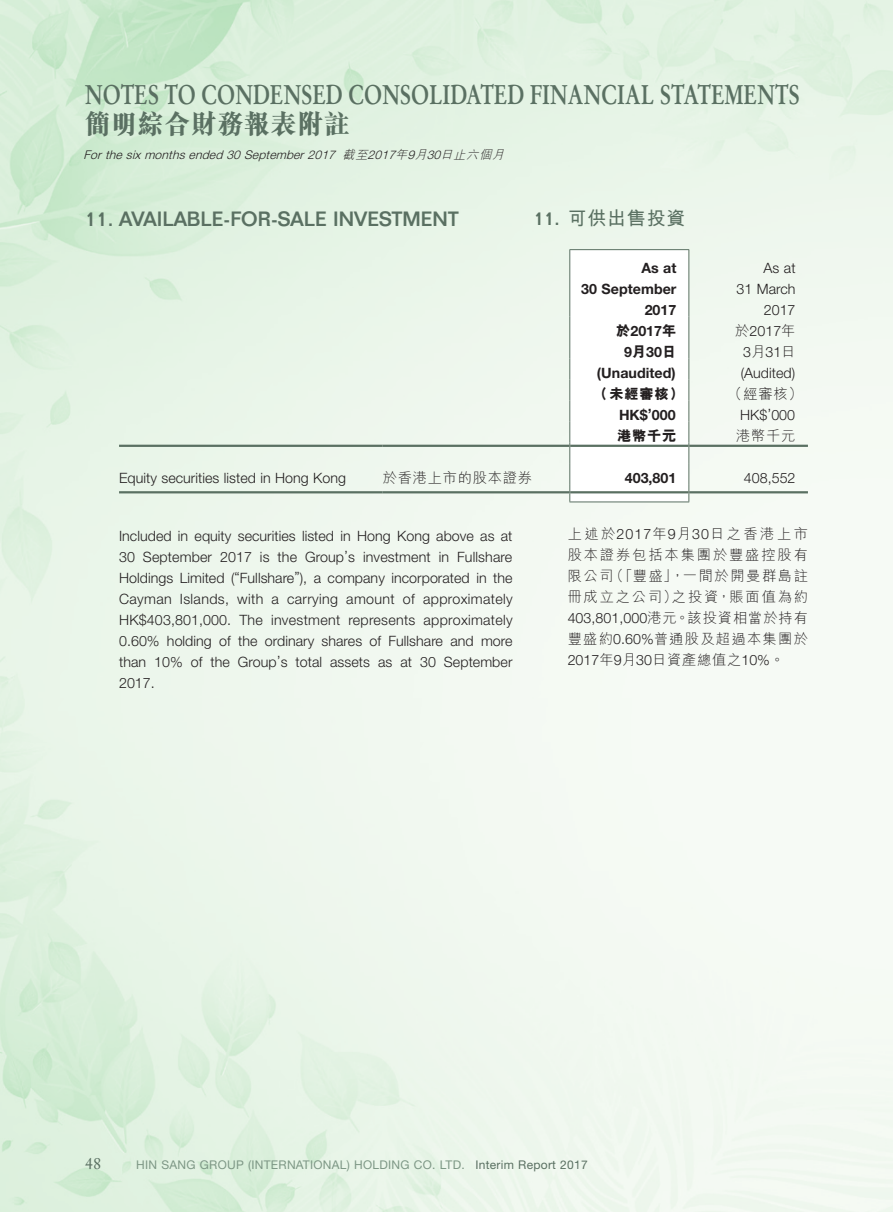
<style>
.page{position:relative;width:893px;height:1212px;background:#fff}
.page>*{position:absolute;margin:0;border:0;box-sizing:border-box;transform-origin:0 0}
.t1{font:700 27px "Stempel Garamond LT Std";color:#5a7062;scale:.75 1}
.t2{font:800 27px "M Sung HK";letter-spacing:.035em;color:#5a7062;scale:.95 1}
.Heading_1{font:500 20.25px "Folio Std";letter-spacing:.005em;color:#5a7062}
.C_Heading_1{font:700 18.75px "M Hei HK";letter-spacing:.055em;color:#5a7062}
.t3{font:16.5px "Stempel Garamond LT Std";color:#5a7062}
.Body_Text{font:300 14.25px/21px "Helvetica Neue LT Std";letter-spacing:.005em;color:#231f20;text-align:justify}
.C_Body_Text{font:300 14.25px/21px "M Hei HK";letter-spacing:.11em;color:#231f20;text-align:justify}
.Body_Text-2{font:700 14.25px "Helvetica Neue LT Std";letter-spacing:.005em;color:#231f20}
.Body_Text-3{font:300 14.25px "M Hei HK";letter-spacing:.055em;color:#231f20}
.Body_Text-4{font:800 14.25px "M Hei HK";letter-spacing:.055em;color:#231f20}
.t4{font:12px "Helvetica Neue LT Std";letter-spacing:.025em;color:#7d9785}
.t5{font:italic 300 12px "Helvetica Neue LT Std";color:#231f20}
.s1{font-family:"M Hei HK"}
.s2{font-family:"Folio Std";font-weight:500}
.s3{font-family:"M Hei HK";font-weight:800}
.s4{font-family:"Helvetica Neue LT Std"}
.s5{color:#5a7062}
</style>
<div class="page">
<hr style="left:569px;top:249px;width:120px;height:1px;background:#5a7062">
<svg style="left:569px;top:250px;width:120px;height:252px"></svg>
<hr style="left:119px;top:445px;width:264px;height:2px;background:#5a7062">
<hr style="left:383px;top:445px;width:186px;height:2px;background:#5a7062">
<hr style="left:570px;top:445px;width:118px;height:2px;background:#5a7062">
<hr style="left:689px;top:445px;width:119px;height:2px;background:#5a7062">
<hr style="left:119px;top:491px;width:264px;height:2px;background:#5a7062">
<hr style="left:383px;top:491px;width:186px;height:2px;background:#5a7062">
<hr style="left:570px;top:491px;width:118px;height:2px;background:#5a7062">
<hr style="left:689px;top:491px;width:119px;height:2px;background:#5a7062">
<h1 class="t1" style="left:85px;top:78px;width:955px">NOTES TO CONDENSED CONSOLIDATED FINANCIAL STATEMENTS</h1>
<h1 class="t2" style="left:85px;top:110px;width:280px">簡明綜合財務報表附註</h1>
<p class="t5" style="left:84px;top:148px;width:425px">For the six months ended 30 September 2017 <span class="s1">截至</span>2017<span class="s1">年</span>9<span class="s1">月</span>30<span class="s1">日止六個月</span></p>
<p class="Heading_1" style="left:85px;top:207px;width:375px">11. AVAILABLE-FOR-SALE INVESTMENT</p>
<p class="C_Heading_1" style="left:534px;top:205px;width:153px"><span class="s2">11.</span> 可供出售投資</p>
<p class="Body_Text-2" style="left:641px;top:259px;width:37px">As at</p>
<p class="Body_Text-2" style="left:581px;top:280px;width:97px">30 September</p>
<p class="Body_Text-2" style="left:645px;top:301px;width:33px">2017</p>
<p class="Body_Text-2" style="left:616px;top:322px;width:62px"><span class="s3">於</span>2017<span class="s3">年</span></p>
<p class="Body_Text-2" style="left:624px;top:343px;width:54px">9<span class="s3">月</span>30<span class="s3">日</span></p>
<p class="Body_Text" style="left:764px;top:257px;width:33px">As at</p>
<p class="Body_Text" style="left:736px;top:278px;width:61px">31 March</p>
<p class="Body_Text" style="left:764px;top:299px;width:33px">2017</p>
<p class="Body_Text" style="left:735px;top:320px;width:62px"><span class="s1">於</span>2017<span class="s1">年</span></p>
<p class="Body_Text" style="left:743px;top:341px;width:54px">3<span class="s1">月</span>31<span class="s1">日</span></p>
<p class="Body_Text-2" style="left:597px;top:364px;width:80px">(Unaudited)</p>
<p class="Body_Text" style="left:741px;top:362px;width:56px">(Audited)</p>
<p class="Body_Text-4" style="left:594px;top:386px;width:91px">（未經審核）</p>
<p class="Body_Text-3" style="left:728px;top:386px;width:76px">（經審核）</p>
<p class="Body_Text-2" style="left:619px;top:406px;width:58px">HK$’000</p>
<p class="Body_Text" style="left:740px;top:404px;width:57px">HK$’000</p>
<p class="Body_Text-4" style="left:617px;top:428px;width:61px">港幣千元</p>
<p class="Body_Text-3" style="left:736px;top:428px;width:61px">港幣千元</p>
<p class="Body_Text" style="left:119px;top:467px;width:229px">Equity securities listed in Hong Kong</p>
<p class="Body_Text-3" style="left:383px;top:471px;width:151px">於香港上市的股本證券</p>
<p class="Body_Text-2" style="left:625px;top:469px;width:53px">403,801</p>
<p class="Body_Text" style="left:744px;top:467px;width:53px">408,552</p>
<p class="Body_Text" style="left:119px;top:525px;width:395px">Included in equity securities listed in Hong Kong above as at 30 September 2017 is the Group’s investment in Fullshare Holdings Limited (“Fullshare”), a company incorporated in the Cayman Islands, with a carrying amount of approximately HK$403,801,000. The investment represents approximately 0.60% holding of the ordinary shares of Fullshare and more than 10% of the Group’s total assets as at 30 September 2017.</p>
<p class="C_Body_Text" style="left:568px;top:523px;width:242px">上述於<span class="s4">2017</span>年<span class="s4">9</span>月<span class="s4">30</span>日之香港上市股本證券包括本集團於豐盛控股有限公司（「豐盛」，一間於開曼群島註冊成立之公司）之投資，賬面值為約<span class="s4">403,801,000</span>港元。該投資相當於持有豐盛約<span class="s4">0.60%</span>普通股及超過本集團於<span class="s4">2017</span>年<span class="s4">9</span>月<span class="s4">30</span>日資產總值之<span class="s4">10%</span>。</p>
<p class="t3" style="left:85px;top:1153px;width:18px">48</p>
<p class="t4" style="left:136px;top:1157px;width:453px">HIN SANG GROUP (INTERNATIONAL) HOLDING CO. LTD. <span class="s5">Interim Report 2017</span></p>
</div>
